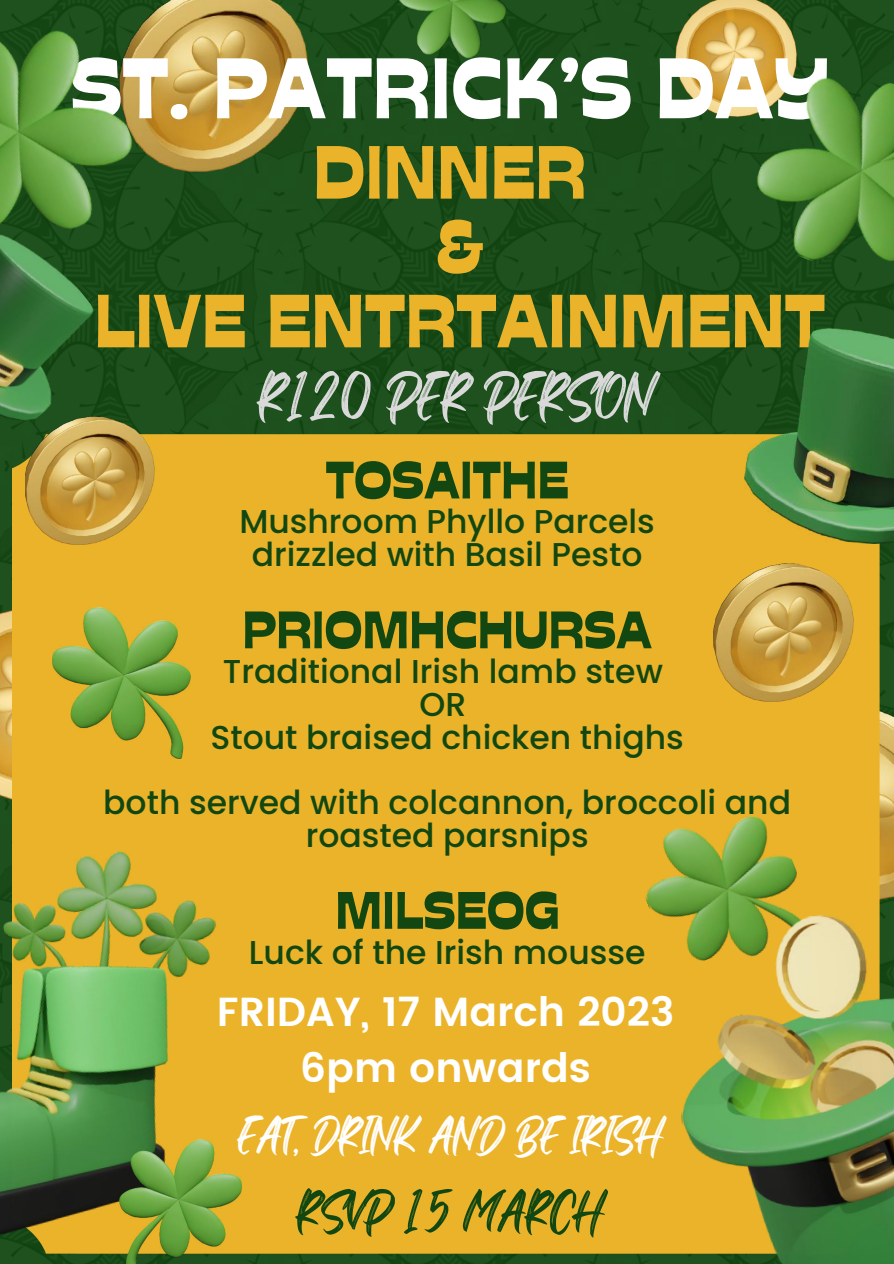
<style>
.page{position:relative;width:894px;height:1264px;background:#fff}
.page>*{position:absolute;margin:0;border:0;box-sizing:border-box;transform-origin:0 0}
.t1{font:85.5px "Stadio Now Novarese";color:#fff}
.t2{font:75px/74.2px "Stadio Now Novarese";color:#ebb32a;text-align:center}
.t3{font:59.1px "Black Bones";color:#d9d9d9}
.t4{font:52.5px "Stadio Now Novarese";color:#124712}
.t5{font:52.5px "Black Bones";color:#124712}
.t6{font:46.5px "Black Bones";color:#fff}
.t7{font:600 40.5px/56.2px "Poppins";color:#fff;text-align:center}
.t8{font:500 33px/32.7px "Poppins";color:#124712;text-align:center}
</style>
<div class="page">
<img style="left:0;top:0;width:893px;height:1263px">
<img style="left:154px;top:0;width:153px;height:172px">
<img style="left:675px;top:0;width:121px;height:117px">
<img style="left:0;top:607px;width:12px;height:194px">
<img style="left:879px;top:704px;width:14px;height:195px">
<div style="left:12px;top:434px;width:867px;height:819px;background:#ebb32a"></div>
<img style="left:626px;top:794px;width:200px;height:210px">
<img style="left:25px;top:416px;width:129px;height:129px">
<img style="left:0;top:834px;width:266px;height:419px">
<img style="left:664px;top:903px;width:229px;height:360px">
<img style="left:120px;top:1139px;width:121px;height:124px">
<img style="left:53px;top:607px;width:137px;height:151px">
<img style="left:0;top:0;width:154px;height:280px">
<img style="left:735px;top:50px;width:158px;height:258px">
<img style="left:379px;top:0;width:160px;height:79px">
<img style="left:744px;top:329px;width:149px;height:215px">
<img style="left:0;top:213px;width:125px;height:236px">
<img style="left:713px;top:563px;width:140px;height:138px">
<h1 class="t1" style="left:70px;top:37px;width:761px">ST. PATRICK’S DAY</h1>
<h2 class="t2" style="left:94px;top:135px;width:732px">DINNER<br>&amp;<br>LIVE ENTRTAINMENT</h2>
<h3 class="t3" style="left:257px;top:356px;width:397px">R120 PER PERSON</h3>
<h3 class="t4" style="left:325px;top:448px;width:244px">TOSAITHE</h3>
<p class="t8" style="left:239px;top:505px;width:417px">Mushroom Phyllo Parcels drizzled with Basil Pesto</p>
<h3 class="t4" style="left:242px;top:598px;width:411px">PRIOMHCHURSA</h3>
<p class="t8" style="left:210px;top:655px;width:475px">Traditional Irish lamb stew<br>OR<br>Stout braised chicken thighs</p>
<p class="t8" style="left:103px;top:786px;width:689px">both served with colcannon, broccoli and roasted parsnips</p>
<h3 class="t4" style="left:335px;top:878px;width:225px">MILSEOG</h3>
<p class="t8" style="left:249px;top:935px;width:398px">Luck of the Irish mousse</p>
<p class="t7" style="left:217px;top:983px;width:459px">FRIDAY, 17 March 2023<br>6pm onwards</p>
<h3 class="t6" style="left:237px;top:1103px;width:426px">EAT, DRINK AND BE IRISH</h3>
<h3 class="t5" style="left:295px;top:1175px;width:309px">RSVP 15 MARCH</h3>
</div>
